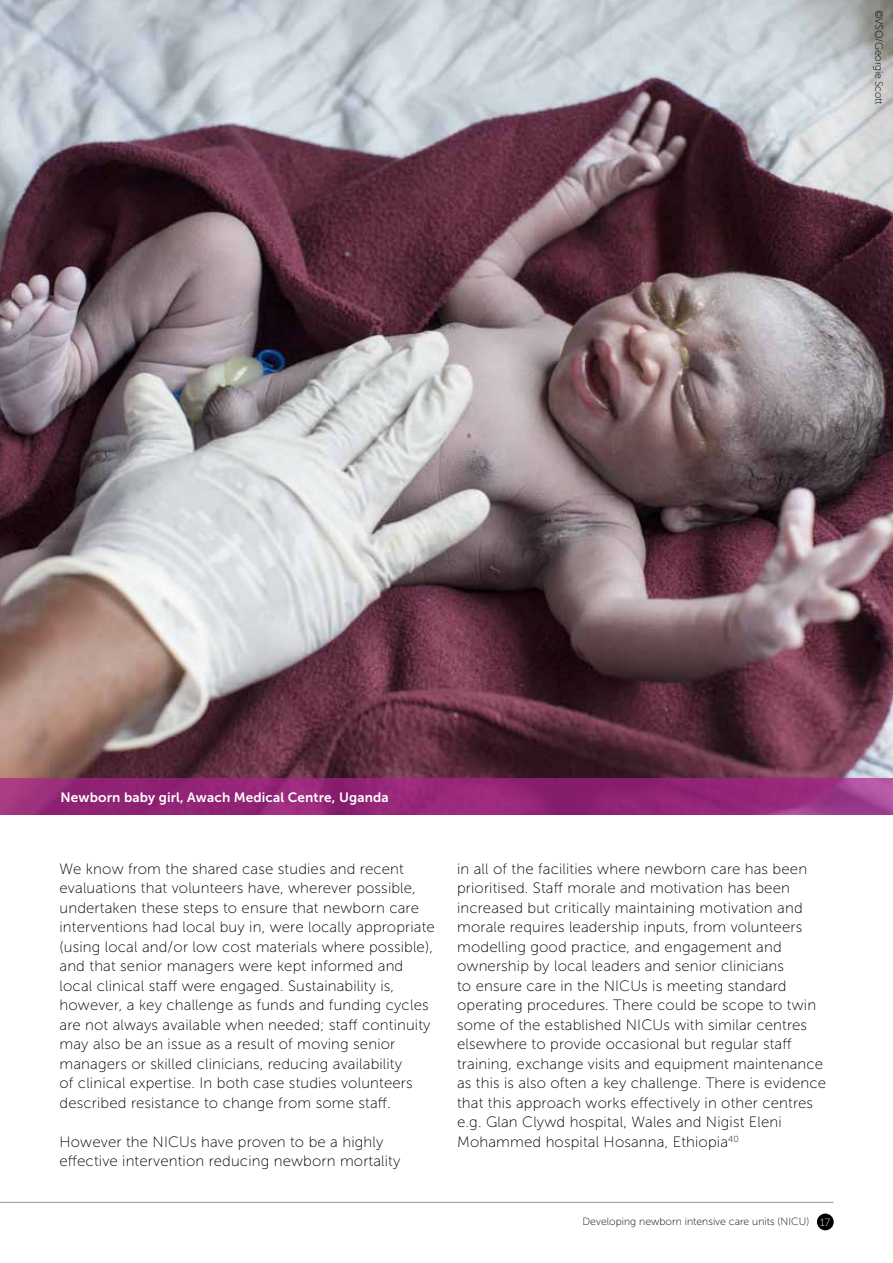
<style>
.page{position:relative;width:893px;height:1263px;background:#fff}
.page>*{position:absolute;margin:0;border:0;box-sizing:border-box;transform-origin:0 0}
.t1{font:15px/19.5px "Museo Sans 100";letter-spacing:.01em;color:#000}
.t2{font:13.5px "Museo Sans 700";letter-spacing:.01em;color:#fff}
.t3{font:10.5px "Museo Sans 100";color:#000}
.t4{font:10.5px "Museo Sans 100";letter-spacing:-.02em;color:#000}
.s1{color:#fff}
</style>
<div class="page">
<hr style="left:0;top:1202px;width:833px;height:1px;background:#939598">
<div style="left:817px;top:1213px;width:17px;height:17px;background:#000;border-radius:50%"></div>
<img style="left:0;top:0;width:893px;height:778px">
<svg style="left:0;top:778px;width:893px;height:36px;background:#952878"></svg>
<p class="t4" style="left:885px;top:10px;width:97px;rotate:90deg">©VSO/Georgie Scott</p>
<p class="t2" style="left:61px;top:789px;width:330px">Newborn baby girl, Awach Medical Centre, Uganda</p>
<p class="t1" style="left:60px;top:859px;width:377px">We know from the shared case studies and recent evaluations that volunteers have, wherever possible, undertaken these steps to ensure that newborn care interventions had local buy in, were locally appropriate (using local and/or low cost materials where possible), and that senior managers were kept informed and local clinical staff were engaged. Sustainability is, however, a key challenge as funds and funding cycles are not always available when needed; staff continuity may also be an issue as a result of moving senior managers or skilled clinicians, reducing availability<br>of clinical expertise. In both case studies volunteers described resistance to change from some staff.</p>
<p class="t1" style="left:60px;top:1132px;width:342px">However the NICUs have proven to be a highly effective intervention reducing newborn mortality</p>
<p class="t1" style="left:457px;top:859px;width:371px">in all of the facilities where newborn care has been prioritised. Staff morale and motivation has been increased but critically maintaining motivation and morale requires leadership inputs, from volunteers modelling good practice, and engagement and ownership by local leaders and senior clinicians<br>to ensure care in the NICUs is meeting standard operating procedures. There could be scope to twin some of the established NICUs with similar centres elsewhere to provide occasional but regular staff training, exchange visits and equipment maintenance as this is also often a key challenge. There is evidence that this approach works effectively in other centres e.g. Glan Clywd hospital, Wales and Nigist Eleni Mohammed hospital Hosanna, Ethiopia<sup>40</sup></p>
<p class="t3" style="left:582px;top:1216px;width:249px">Developing newborn intensive care units (NICU) <span class="s1">17</span></p>
</div>
